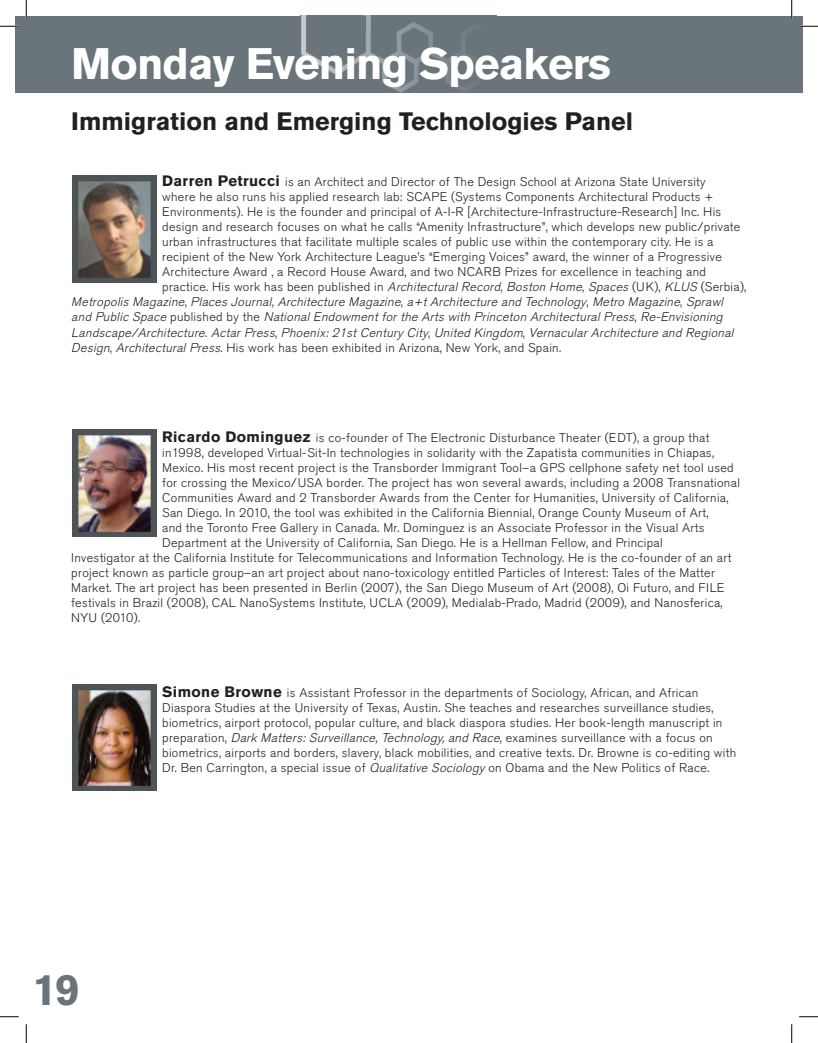
<style>
.page{position:relative;width:818px;height:1043px;background:#fff}
.page>*{position:absolute;margin:0;border:0;box-sizing:border-box;transform-origin:0 0}
.t1{font:700 43.75px "Akzidenz Grotesk Pro";letter-spacing:-.02em;color:#fff}
.t2{font:700 43.75px "Akzidenz Grotesk Pro";color:#6a747b}
.t3{font:700 25px "Akzidenz Grotesk Pro";color:#231f20}
.t4{font:300 12.5px/15px "Akzidenz Grotesk Pro";letter-spacing:.025em;color:#231f20}
.t5{font:italic 300 12.5px "Akzidenz Grotesk Pro";color:#231f20}
.s1{font-weight:700;font-size:15px}
.s2{font-style:italic}
.s3{font-style:normal}
</style>
<div class="page">
<div style="left:15px;top:16px;width:787px;height:76px;background:#6a747b"></div>
<img style="left:73px;top:176px;width:83px;height:106px">
<img style="left:73px;top:430px;width:83px;height:106px">
<img style="left:73px;top:684px;width:83px;height:106px">
<img style="left:300px;top:15px;width:196px;height:78px">
<img style="left:300px;top:16px;width:196px;height:76px">
<svg style="left:0;top:25px;width:19px;height:2px"></svg>
<svg style="left:799px;top:25px;width:19px;height:2px"></svg>
<svg style="left:0;top:1016px;width:19px;height:1px"></svg>
<svg style="left:799px;top:1016px;width:19px;height:1px"></svg>
<svg style="left:25px;top:0;width:2px;height:19px"></svg>
<svg style="left:25px;top:1024px;width:2px;height:18px"></svg>
<svg style="left:791px;top:0;width:1px;height:19px"></svg>
<svg style="left:791px;top:1024px;width:1px;height:18px"></svg>
<h1 class="t1" style="left:71px;top:35px;width:541px">Monday Evening Speakers</h1>
<h2 class="t3" style="left:71px;top:105px;width:563px">Immigration and Emerging Technologies Panel</h2>
<p class="t4" style="left:162px;top:174px;width:545px"><span class="s1">Darren Petrucci</span> is an Architect and Director of The Design School at Arizona State University</p>
<p class="t4" style="left:162px;top:189px;width:552px">where he also runs his applied research lab: SCAPE (Systems Components Architectural Products +</p>
<p class="t4" style="left:162px;top:204px;width:560px">Environments). He is the founder and principal of A-I-R [Architecture-Infrastructure-Research] Inc. His</p>
<p class="t4" style="left:162px;top:219px;width:579px">design and research focuses on what he calls “Amenity Infrastructure”, which develops new public/private</p>
<p class="t4" style="left:162px;top:234px;width:553px">urban infrastructures that facilitate multiple scales of public use within the contemporary city. He is a</p>
<p class="t4" style="left:162px;top:249px;width:561px">recipient of the New York Architecture League’s “Emerging Voices” award, the winner of a Progressive</p>
<p class="t4" style="left:162px;top:264px;width:545px">Architecture Award , a Record House Award, and two NCARB Prizes for excellence in teaching and</p>
<p class="t4" style="left:162px;top:279px;width:585px">practice. His work has been published in <span class="s2">ArchitecturalRecord</span>, <span class="s2">Boston Home</span>, <span class="s2">Spaces</span> (UK), <span class="s2">KLUS</span> (Serbia),</p>
<p class="t5" style="left:71px;top:294px;width:656px">Metropolis Magazine<span class="s3">,</span> Places Journal,Architecture Magazine<span class="s3">,</span> a+tArchitecture and Technology<span class="s3">,</span> Metro Magazine<span class="s3">,</span> Sprawl</p>
<p class="t5" style="left:71px;top:309px;width:656px">and Public Space <span class="s3">p u b l i s h e d b y t h e</span> NationalEndowmentforthe Arts with Princeton ArchitecturalPress<span class="s3">,</span> Re-Envisioning</p>
<p class="t5" style="left:71px;top:324px;width:667px">Landscape/Architecture<span class="s3">.</span> ActarPress<span class="s3">,</span> Phoenix:21stCenturyCity<span class="s3">,</span> United Kingdom<span class="s3">,</span> VernacularArchitecture and Regional</p>
<p class="t4" style="left:71px;top:339px;width:491px"><span class="s2">Design</span>, <span class="s2">ArchitecturalPress</span>. His work has been exhibited in Arizona, New York, and Spain.</p>
<p class="t4" style="left:162px;top:429px;width:548px"><span class="s1">Ricardo Dominguez</span> is co-founder of The Electronic Disturbance Theater (EDT), a group that</p>
<p class="t4" style="left:162px;top:444px;width:553px">in1998, developed Virtual-Sit-In technologies in solidarity with the Zapatista communities in Chiapas,</p>
<p class="t4" style="left:162px;top:459px;width:573px">Mexico. His most recent project is the Transborder Immigrant Tool–a GPS cellphone safety net tool used</p>
<p class="t4" style="left:162px;top:474px;width:579px">for crossing the Mexico/USA border. The project has won several awards, including a 2008 Transnational</p>
<p class="t4" style="left:162px;top:489px;width:568px">Communities Award and 2 Transborder Awards from the Center for Humanities, University of California,</p>
<p class="t4" style="left:162px;top:504px;width:547px">San Diego. In 2010, the tool was exhibited in the California Biennial, Orange County Museum of Art,</p>
<p class="t4" style="left:162px;top:519px;width:543px">and the Toronto Free Gallery in Canada. Mr. Dominguez is an Associate Professor in the Visual Arts</p>
<p class="t4" style="left:162px;top:534px;width:502px">Department at the University of California, San Diego. He is a Hellman Fellow, and Principal</p>
<p class="t4" style="left:71px;top:549px;width:661px">Investigator at the California Institute for Telecommunications and Information Technology. He is the co-founder of an art</p>
<p class="t4" style="left:71px;top:564px;width:645px">project known as particle group–an art project about nano-toxicology entitled Particles of Interest: Tales of the Matter</p>
<p class="t4" style="left:71px;top:579px;width:654px">Market. The art project has been presented in Berlin (2007), the San Diego Museum of Art (2008), Oi Futuro, and FILE</p>
<p class="t4" style="left:71px;top:594px;width:653px">festivals in Brazil (2008), CAL NanoSystems Institute, UCLA (2009), Medialab-Prado, Madrid (2009), and Nanosferica,</p>
<p class="t4" style="left:71px;top:609px;width:70px">NYU (2010).</p>
<h1 class="t2" style="left:32px;top:960px;width:49px">19</h1>
<p class="t4" style="left:162px;top:684px;width:575px"><span class="s1">Simone Browne</span> is Assistant Professor in the departments of Sociology, African, and African Diaspora Studies at the University of Texas, Austin. She teaches and researches surveillance studies, biometrics, airport protocol, popular culture, and black diaspora studies. Her book-length manuscript in<br>p re p a rat i o n , <span class="s2">Dark Matters:Surveillance,Technology,and Race,</span>ex a m i n e s s u rv e i l l a n c e w i t h a f o c u s o n biometrics, airports and borders, slavery, black mobilities, and creative texts. Dr. Browne is co-editing with Dr. Ben Carrington, a special issue of <span class="s2">Qualitative Sociology</span>on Obama and the New Politics of Race.</p>
</div>
